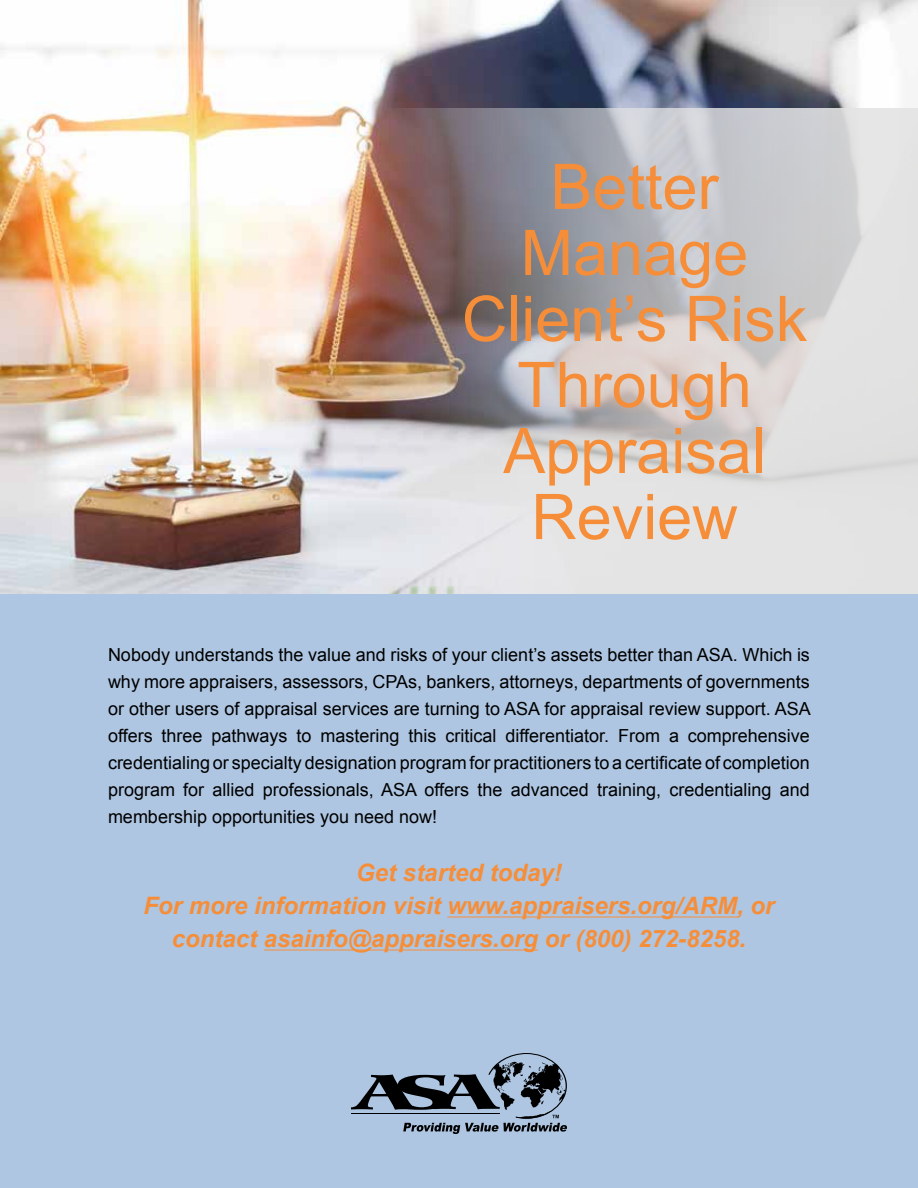
<style>
.page{position:relative;width:918px;height:1188px;background:#fff}
.page>*{position:absolute;margin:0;border:0;box-sizing:border-box;transform-origin:0 0}
.t1{font:63px/66px "Arial";color:#f68e39;text-align:center}
.t2{font:italic 700 24px/33px "Arial";color:#f68e39;text-align:center}
.t3{font:18px/27px "Arial";color:#000;text-align:justify}
</style>
<div class="page">
<div style="left:0;top:567px;width:918px;height:621px;background:#aec6e2"></div>
<img style="left:0;top:0;width:918px;height:594px">
<hr style="left:447px;top:917px;width:290px;height:1px;background:#f68e39">
<hr style="left:264px;top:950px;width:274px;height:1px;background:#f68e39">
<svg style="left:351px;top:1053px;width:216px;height:81px"></svg>
<svg style="left:378px;top:108px;width:540px;height:486px"></svg>
<h1 class="t1" style="left:462px;top:153px;width:347px">Better<br>Manage<br>Client’s Risk<br>Through<br>Appraisal<br>Review</h1>
<p class="t3" style="left:108px;top:641px;width:704px">Nobody understands the value and risks of your client’s assets better than ASA. Which is why more appraisers, assessors, CPAs, bankers, attorneys, departments of governments or other users of appraisal services are turning to ASA for appraisal review support. ASA offers three pathways to mastering this critical differentiator. From a comprehensive credentialing or specialty designation program for practitioners to a certificate of completion program for allied professionals, ASA offers the advanced training, credentialing and membership opportunities you need now!</p>
<h2 class="t2" style="left:143px;top:857px;width:633px">Get started today!<br>For more information visit www.appraisers.org/ARM, or contact asainfo@appraisers.org or (800) 272-8258.</h2>
</div>
